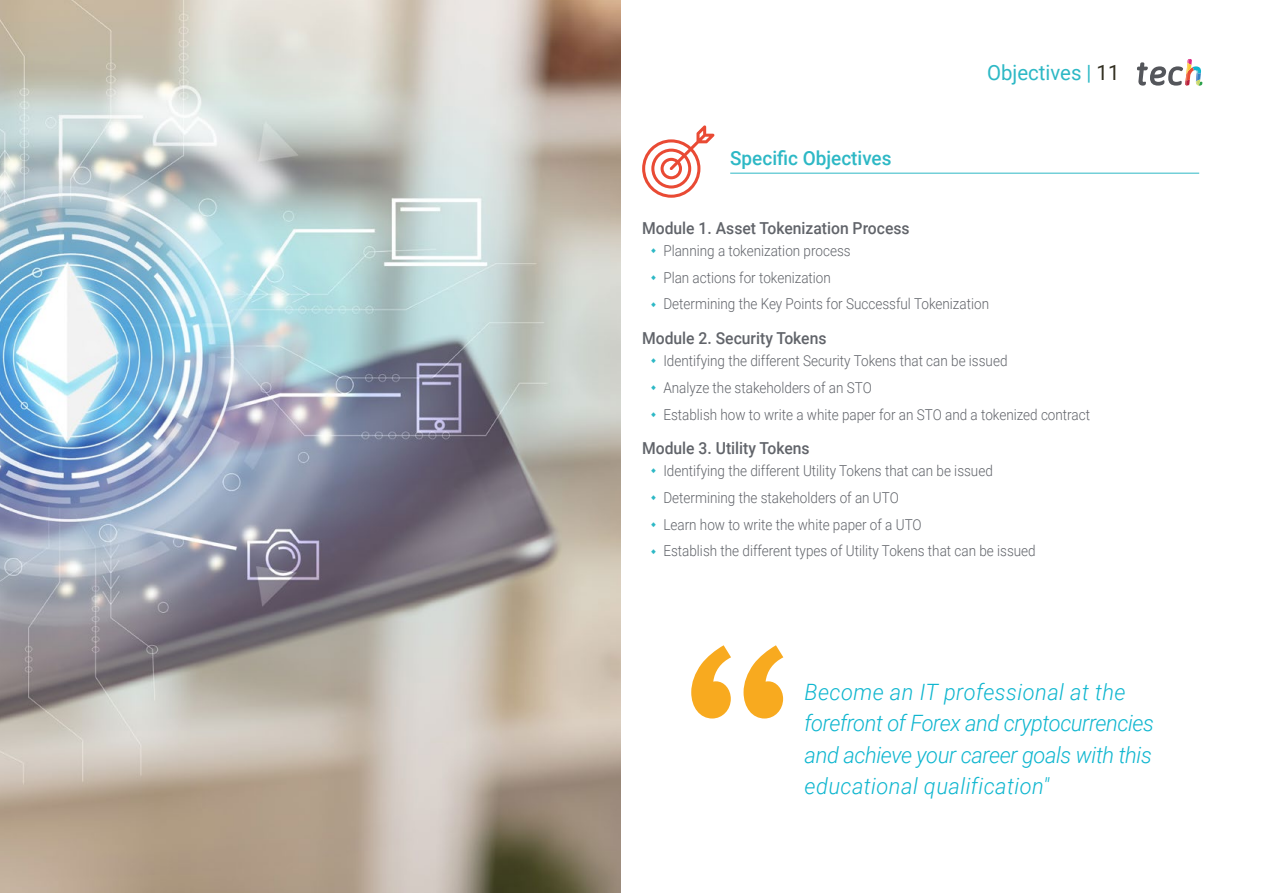
<style>
.page{position:relative;width:1263px;height:893px;background:#fff}
.page>*{position:absolute;margin:0;border:0;box-sizing:border-box;transform-origin:0 0}
.t1{font:italic 300 22.5px/31.5px "Roboto";letter-spacing:-.02em;color:#0fb6cf}
.t2{font:21px "Roboto";color:#2db8c5}
.t3{font:500 19.5px "Roboto";color:#2db8c5}
.t4{font:500 16.5px "Roboto";color:#61646a;scale:.95 1}
.t5{font:300 15px/26.7px "Roboto";color:#61646a;scale:.9 1}
.s1{color:#312e20}
</style>
<div class="page">
<hr style="left:730px;top:173px;width:469px;height:1px;background:#2db8c5">
<svg style="left:642px;top:125px;width:72px;height:73px"></svg>
<img style="left:0;top:0;width:621px;height:893px">
<svg style="left:691px;top:645px;width:92px;height:73px"></svg>
<svg style="left:1137px;top:59px;width:65px;height:27px"></svg>
<h3 class="t3" style="left:730px;top:144px;width:163px">Specific Objectives</h3>
<h2 class="t2" style="left:987px;top:57px;width:134px">Objectives | <span class="s1">11</span></h2>
<p class="t4" style="left:642px;top:216px;width:283px">Module 1. Asset Tokenization Process</p>
<p class="t5" style="left:663px;top:237px;width:363px">Planning a tokenization process<br>Plan actions for tokenization<br>Determining the Key Points for Successful Tokenization</p>
<p class="t4" style="left:642px;top:326px;width:196px">Module 2. Security Tokens</p>
<p class="t5" style="left:663px;top:347px;width:476px">Identifying the different Security Tokens that can be issued<br>Analyze the stakeholders of an STO<br>Establish how to write a white paper for an STO and a tokenized contract</p>
<p class="t4" style="left:642px;top:436px;width:178px">Module 3. Utility Tokens</p>
<p class="t5" style="left:663px;top:457px;width:415px">Identifying the different Utility Tokens that can be issued Determining the stakeholders of an UTO<br>Learn how to write the white paper of a UTO<br>Establish the different types of Utility Tokens that can be issued</p>
<h1 class="t1" style="left:805px;top:675px;width:351px">Become an IT professional at the forefront of Forex and cryptocurrencies and achieve your career goals with this educational qualification"</h1>
</div>
